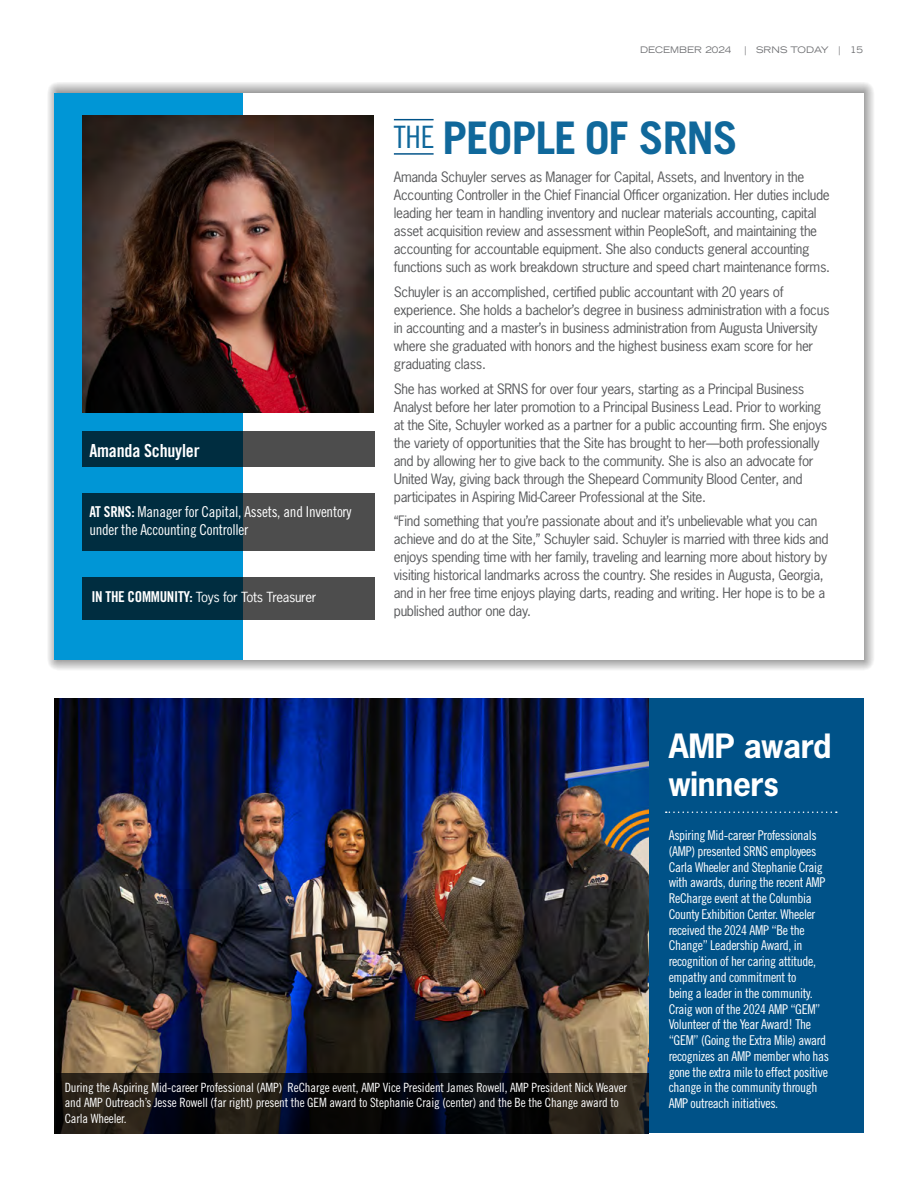
<style>
.page{position:relative;width:918px;height:1188px;background:#fff}
.page>*{position:absolute;margin:0;border:0;box-sizing:border-box;transform-origin:0 0}
.t1{font:700 45px "Trade Gothic LT Std";letter-spacing:-.025em;color:#10689b}
.t2{font:700 31.5px/37.8px "News Gothic Std";letter-spacing:-.01em;color:#fff}
.t3{font:18px "Trade Gothic LT Std Bd Cn 20";letter-spacing:-.01em;color:#fff}
.t4{font:15px/18px "Trade Gothic LT Std Cn 18";letter-spacing:-.015em;color:#fff}
.t5{font:13.5px/18px "News Gothic Std";letter-spacing:-.025em;color:#58595b}
.t6{font:13.5px/15.8px "Trade Gothic LT Std Cn 18";letter-spacing:-.025em;color:#fff}
.t7{font:13.2px "News Gothic Std";letter-spacing:-.02em;color:#fff}
.t8{font:12.75px/15.8px "Trade Gothic LT Std Cn 18";letter-spacing:-.01em;color:#fff}
.t9{font:expanded 9px "Trade Gothic LT Std";color:#6d6e71}
.s1{font-family:"Trade Gothic LT Std Bd Cn 20"}
.s2{font-family:"Trade Gothic LT Std Bd Cn 20";font-size:15px}
.s3{font-family:"Trade Gothic LT Std Cn 18";font-weight:400;font-size:30.9px}
</style>
<div class="page">
<div style="left:47px;top:82px;width:828px;height:588px;background:#000;opacity:.75"></div>
<div style="left:58px;top:93px;width:806px;height:567px;background:#fff"></div>
<div style="left:54px;top:93px;width:189px;height:567px;background:#0096d6"></div>
<hr style="left:394px;top:153px;width:40px;height:2px;background:#005288">
<hr style="left:394px;top:119px;width:40px;height:1px;background:#005288">
<img style="left:82px;top:116px;width:292px;height:296px">
<svg style="left:82px;top:431px;width:293px;height:36px;background:#223b45"></svg>
<svg style="left:82px;top:494px;width:293px;height:57px;background:#223b45"></svg>
<svg style="left:82px;top:577px;width:293px;height:43px;background:#223b45"></svg>
<div style="left:649px;top:699px;width:215px;height:434px;background:#005288"></div>
<svg style="left:666px;top:812px;width:171px;height:1px"></svg>
<img style="left:55px;top:699px;width:594px;height:434px">
<svg style="left:56px;top:1073px;width:593px;height:60px;background:#141211"></svg>
<p class="t9" style="left:640px;top:43px;width:93px">DECEMBER 2024</p>
<p class="t9" style="left:744px;top:43px;width:120px">| SRNS TODAY | 15</p>
<h3 class="t3" style="left:89px;top:440px;width:112px">Amanda Schuyler</h3>
<p class="t4" style="left:89px;top:502px;width:264px"><span class="s1">AT SRNS:</span> Manager for Capital, Assets, and Inventory under the Accounting Controller</p>
<p class="t7" style="left:91px;top:589px;width:226px"><span class="s2">IN THE COMMUNITY:</span> Toys for Tots Treasurer</p>
<h1 class="t1" style="left:394px;top:110px;width:346px"><span class="s3">THE</span> PEOPLE OF SRNS</h1>
<p class="t5" style="left:394px;top:168px;width:438px">Amanda Schuyler serves as Manager for Capital, Assets, and Inventory in the Accounting Controller in the Chief Financial Officer organization. Her duties include leading her team in handling inventory and nuclear materials accounting, capital asset acquisition review and assessment within PeopleSoft, and maintaining the accounting for accountable equipment. She also conducts general accounting functions such as work breakdown structure and speed chart maintenance forms.</p>
<p class="t5" style="left:394px;top:283px;width:437px">Schuyler is an accomplished, certified public accountant with 20 years of experience. She holds a bachelor’s degree in business administration with a focus in accounting and a master’s in business administration from Augusta University where she graduated with honors and the highest business exam score for her graduating class.</p>
<p class="t5" style="left:394px;top:379px;width:435px">She has worked at SRNS for over four years, starting as a Principal Business Analyst before her later promotion to a Principal Business Lead. Prior to working at the Site, Schuyler worked as a partner for a public accounting firm. She enjoys the variety of opportunities that the Site has brought to her—both professionally and by allowing her to give back to the community. She is also an advocate for United Way, giving back through the Shepeard Community Blood Center, and participates in Aspiring Mid-Career Professional at the Site.</p>
<p class="t5" style="left:394px;top:512px;width:436px">“Find something that you’re passionate about and it’s unbelievable what you can achieve and do at the Site,” Schuyler said. Schuyler is married with three kids and enjoys spending time with her family, traveling and learning more about history by visiting historical landmarks across the country. She resides in Augusta, Georgia, and in her free time enjoys playing darts, reading and writing. Her hope is to be a published author one day.</p>
<h2 class="t2" style="left:669px;top:727px;width:164px">AMP award winners</h2>
<p class="t8" style="left:65px;top:1079px;width:564px">During the Aspiring Mid-career Professional (AMP) ReCharge event, AMP Vice President James Rowell, AMP President Nick Weaver and AMP Outreach’s Jesse Rowell (far right) present the GEM award to Stephanie Craig (center) and the Be the Change award to<br>Carla Wheeler.</p>
<p class="t6" style="left:669px;top:827px;width:162px">Aspiring Mid-career Professionals (AMP) presented SRNS employees<br>Carla Wheeler and Stephanie Craig with awards, during the recent AMP<br>ReCharge event at the Columbia<br>County Exhibition Center. Wheeler received the 2024 AMP “Be the<br>Change” Leadership Award, in recognition of her caring attitude, empathy and commitment to<br>being a leader in the community.<br>Craig won of the 2024 AMP “GEM”<br>Volunteer of the Year Award! The “GEM” (Going the Extra Mile) award recognizes an AMP member who has gone the extra mile to effect positive change in the community through<br>AMP outreach initiatives.</p>
</div>
